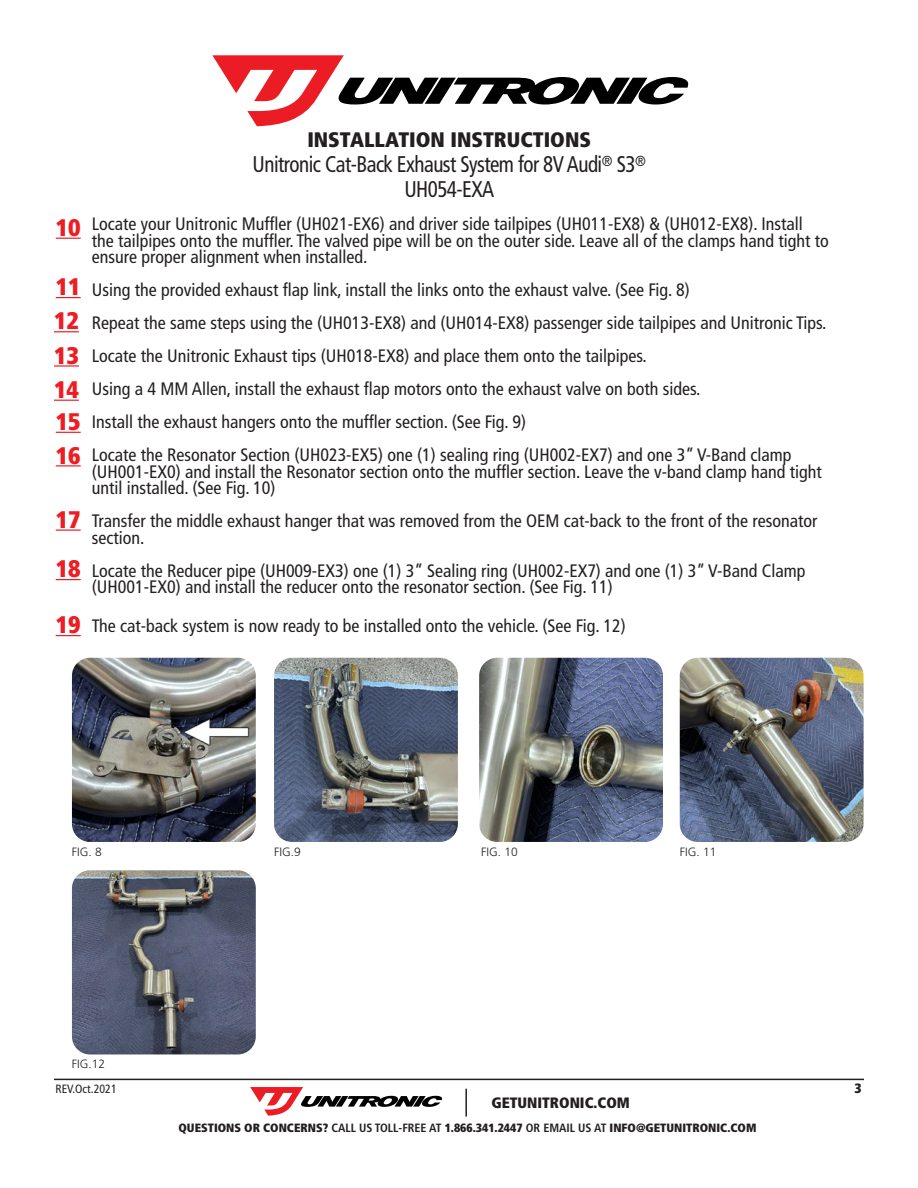
<style>
.page{position:relative;width:918px;height:1188px;background:#fff}
.page>*{position:absolute;margin:0;border:0;box-sizing:border-box;transform-origin:0 0}
.t1{font:900 condensed 24px "Frutiger LT Std";color:#ee1d23}
.t2{font:condensed 22.65px/25.2px "Frutiger LT Std";letter-spacing:-.025em;color:#231f20;text-align:center;scale:.93 1}
.t3{font:900 condensed 21px "Frutiger LT Std";color:#231f20}
.t4{font:condensed 18px/16.5px "Frutiger LT Std";color:#231f20}
.t5{font:900 condensed 15px "Frutiger LT Std";color:#231f20}
.t6{font:900 condensed 13.5px "Frutiger LT Std";color:#231f20}
.t7{font:900 condensed 12px "Frutiger LT Std";color:#231f20}
.t8{font:300 12px "Frutiger LT Std";color:#231f20}
.t9{font:condensed 12px "Frutiger LT Std";color:#231f20}
.s1{font-weight:700}
</style>
<div class="page">
<svg style="left:212px;top:55px;width:476px;height:71px"></svg>
<hr style="left:54px;top:1079px;width:810px;height:1px;background:#231f20">
<hr style="left:465px;top:1089px;width:2px;height:28px;background:#231f20">
<svg style="left:250px;top:1087px;width:192px;height:29px"></svg>
<img style="left:680px;top:658px;width:184px;height:184px">
<img style="left:72px;top:870px;width:184px;height:184px">
<img style="left:274px;top:658px;width:184px;height:184px">
<img style="left:479px;top:658px;width:184px;height:184px">
<img style="left:72px;top:658px;width:184px;height:184px">
<svg style="left:56px;top:297px;width:25px;height:1px"></svg>
<svg style="left:56px;top:432px;width:25px;height:1px"></svg>
<svg style="left:56px;top:465px;width:25px;height:1px"></svg>
<hr style="left:56px;top:529px;width:25px;height:2px;background:#ee1d23">
<svg style="left:56px;top:579px;width:25px;height:1px"></svg>
<svg style="left:56px;top:635px;width:25px;height:1px"></svg>
<svg style="left:54px;top:331px;width:25px;height:1px"></svg>
<hr style="left:54px;top:365px;width:25px;height:2px;background:#ee1d23">
<svg style="left:54px;top:400px;width:25px;height:1px"></svg>
<svg style="left:56px;top:238px;width:25px;height:1px"></svg>
<p class="t1" style="left:56px;top:213px;width:26px">10</p>
<p class="t1" style="left:56px;top:272px;width:26px">11</p>
<p class="t1" style="left:54px;top:306px;width:26px">12</p>
<p class="t1" style="left:54px;top:341px;width:26px">13</p>
<p class="t1" style="left:54px;top:375px;width:26px">14</p>
<p class="t1" style="left:56px;top:407px;width:26px">15</p>
<p class="t1" style="left:56px;top:440px;width:26px">16</p>
<p class="t1" style="left:56px;top:505px;width:26px">17</p>
<p class="t1" style="left:56px;top:554px;width:26px">18</p>
<p class="t1" style="left:56px;top:610px;width:26px">19</p>
<p class="t3" style="left:307px;top:126px;width:285px">INSTALLATION INSTRUCTIONS</p>
<p class="t2" style="left:253px;top:151px;width:424px">Unitronic Cat-Back Exhaust System for 8V Audi<sup>®</sup> S3<sup>®<br></sup>UH054-EXA</p>
<p class="t4" style="left:92px;top:216px;width:738px">Locate your Unitronic Muffler (UH021-EX6) and driver side tailpipes (UH011-EX8) &amp; (UH012-EX8). Install the tailpipes onto the muffler. The valved pipe will be on the outer side. Leave all of the clamps hand tight to ensure proper alignment when installed.</p>
<p class="t4" style="left:92px;top:282px;width:599px">Using the provided exhaust flap link, install the links onto the exhaust valve. (See Fig. 8)</p>
<p class="t4" style="left:92px;top:315px;width:736px">Repeat the same steps using the (UH013-EX8) and (UH014-EX8) passenger side tailpipes and Unitronic Tips.</p>
<p class="t4" style="left:92px;top:348px;width:556px">Locate the Unitronic Exhaust tips (UH018-EX8) and place them onto the tailpipes.</p>
<p class="t4" style="left:92px;top:381px;width:610px">Using a 4 MM Allen, install the exhaust flap motors onto the exhaust valve on both sides.</p>
<p class="t4" style="left:92px;top:414px;width:436px">Install the exhaust hangers onto the muffler section. (See Fig. 9)</p>
<p class="t4" style="left:92px;top:447px;width:731px">Locate the Resonator Section (UH023-EX5) one (1) sealing ring (UH002-EX7) and one 3” V-Band clamp (UH001-EX0) and install the Resonator section onto the muffler section. Leave the v-band clamp hand tight until installed. (See Fig. 10)</p>
<p class="t4" style="left:92px;top:513px;width:727px">Transfer the middle exhaust hanger that was removed from the OEM cat-back to the front of the resonator section.</p>
<p class="t4" style="left:92px;top:563px;width:715px">Locate the Reducer pipe (UH009-EX3) one (1) 3” Sealing ring (UH002-EX7) and one (1) 3” V-Band Clamp (UH001-EX0) and install the reducer onto the resonator section. (See Fig. 11)</p>
<p class="t4" style="left:92px;top:617px;width:535px">The cat-back system is now ready to be installed onto the vehicle. (See Fig. 12)</p>
<p class="t8" style="left:72px;top:845px;width:31px">FIG. 8</p>
<p class="t8" style="left:274px;top:845px;width:28px">FIG.9</p>
<p class="t8" style="left:481px;top:845px;width:38px">FIG. 10</p>
<p class="t8" style="left:72px;top:1057px;width:35px">FIG.12</p>
<p class="t9" style="left:56px;top:1081px;width:63px">REV.Oct.2021</p>
<p class="t8" style="left:680px;top:845px;width:38px">FIG. 11</p>
<p class="t5" style="left:491px;top:1094px;width:140px">GETUNITRONIC.COM</p>
<p class="t7" style="left:178px;top:1120px;width:580px">QUESTIONS OR CONCERNS? <span class="s1">CALL US TOLL-FREE AT</span> 1.866.341.2447 <span class="s1">OR EMAIL US AT</span> INFO@GETUNITRONIC.COM</p>
<p class="t6" style="left:854px;top:1080px;width:9px">3</p>
</div>
